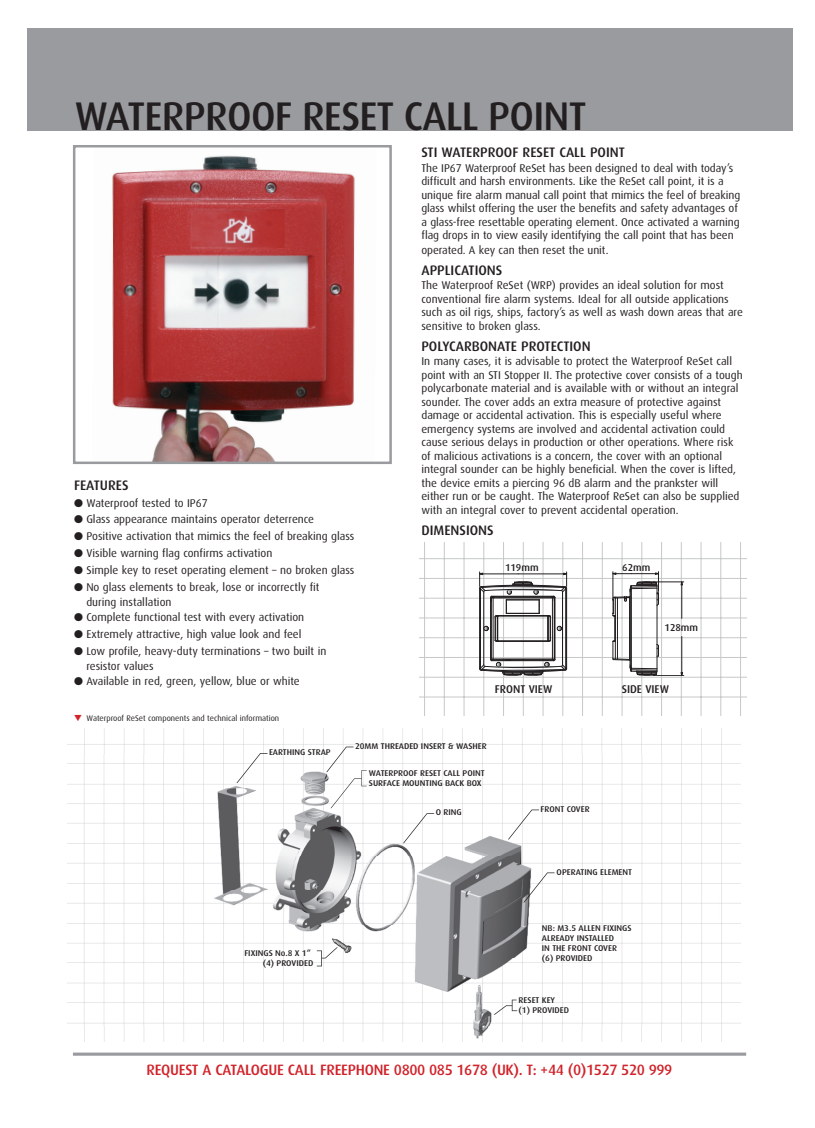
<style>
.page{position:relative;width:815px;height:1128px;background:#fff}
.page>*{position:absolute;margin:0;border:0;box-sizing:border-box;transform-origin:0 0}
.t1{font:500 40px "Dax";letter-spacing:-.015em;color:#231f20}
.t2{font:500 15px "Dax";letter-spacing:-.025em;color:#d1232a}
.t3{font:500 13.75px "Dax";color:#231f20}
.t4{font:11.25px/13.5px "Dax";color:#231f20}
.t5{font:500 11.25px "Dax";color:#231f20}
.t6{font:500 10px "Dax";color:#231f20}
.t7{font:500 8.38px/10px "Dax";color:#231f20;scale:1.05 1}
.t8{font:8.12px "Dax";color:#231f20}
.s1{color:#d1232a}
</style>
<div class="page">
<hr style="left:73px;top:1052px;width:673px;height:3px;background:#999b9e">
<div style="left:27px;top:28px;width:765px;height:103px;background:#999b9e"></div>
<img style="left:67px;top:728px;width:673px;height:313px">
<svg style="left:494px;top:999px;width:23px;height:15px"></svg>
<svg style="left:523px;top:872px;width:32px;height:30px"></svg>
<svg style="left:508px;top:809px;width:31px;height:30px"></svg>
<svg style="left:403px;top:813px;width:31px;height:30px"></svg>
<svg style="left:236px;top:753px;width:32px;height:30px"></svg>
<svg style="left:326px;top:746px;width:41px;height:62px"></svg>
<img style="left:330px;top:937px;width:24px;height:18px">
<svg style="left:317px;top:947px;width:21px;height:19px"></svg>
<img style="left:112px;top:155px;width:243px;height:306px">
<div style="left:73px;top:145px;width:319px;height:319px;border:2px solid #999b9e"></div>
<hr style="left:424px;top:543px;width:1px;height:172px;background:#c7c8ca">
<hr style="left:444px;top:543px;width:1px;height:172px;background:#c7c8ca">
<hr style="left:464px;top:543px;width:1px;height:172px;background:#c7c8ca">
<hr style="left:484px;top:543px;width:1px;height:172px;background:#c7c8ca">
<hr style="left:503px;top:543px;width:1px;height:172px;background:#c7c8ca">
<hr style="left:523px;top:543px;width:1px;height:172px;background:#c7c8ca">
<hr style="left:543px;top:543px;width:1px;height:172px;background:#c7c8ca">
<hr style="left:563px;top:543px;width:1px;height:172px;background:#c7c8ca">
<hr style="left:582px;top:543px;width:1px;height:172px;background:#c7c8ca">
<hr style="left:602px;top:543px;width:1px;height:172px;background:#c7c8ca">
<hr style="left:622px;top:543px;width:1px;height:172px;background:#c7c8ca">
<hr style="left:642px;top:543px;width:1px;height:172px;background:#c7c8ca">
<hr style="left:661px;top:543px;width:1px;height:172px;background:#c7c8ca">
<hr style="left:681px;top:543px;width:1px;height:172px;background:#c7c8ca">
<hr style="left:701px;top:543px;width:1px;height:172px;background:#c7c8ca">
<hr style="left:721px;top:543px;width:1px;height:172px;background:#c7c8ca">
<hr style="left:740px;top:543px;width:1px;height:172px;background:#c7c8ca">
<hr style="left:419px;top:696px;width:327px;height:1px;background:#c7c8ca">
<hr style="left:419px;top:677px;width:327px;height:1px;background:#c7c8ca">
<hr style="left:419px;top:657px;width:327px;height:1px;background:#c7c8ca">
<hr style="left:419px;top:637px;width:327px;height:1px;background:#c7c8ca">
<hr style="left:419px;top:617px;width:327px;height:1px;background:#c7c8ca">
<hr style="left:419px;top:598px;width:327px;height:1px;background:#c7c8ca">
<hr style="left:419px;top:578px;width:327px;height:1px;background:#c7c8ca">
<hr style="left:419px;top:558px;width:327px;height:1px;background:#c7c8ca">
<svg style="left:653px;top:582px;width:31px;height:1px"></svg>
<hr style="left:653px;top:581px;width:31px;height:1px;background:#231f20">
<hr style="left:653px;top:675px;width:31px;height:1px;background:#231f20">
<hr style="left:682px;top:582px;width:1px;height:36px;background:#231f20">
<hr style="left:682px;top:636px;width:1px;height:39px;background:#231f20">
<hr style="left:479px;top:588px;width:1px;height:80px;background:#231f20">
<hr style="left:480px;top:589px;width:1px;height:79px;background:#231f20">
<hr style="left:484px;top:592px;width:1px;height:73px;background:#231f20">
<hr style="left:490px;top:597px;width:1px;height:62px;background:#231f20">
<hr style="left:491px;top:598px;width:1px;height:61px;background:#231f20">
<hr style="left:493px;top:598px;width:1px;height:61px;background:#231f20">
<hr style="left:552px;top:598px;width:1px;height:61px;background:#231f20">
<hr style="left:554px;top:597px;width:1px;height:62px;background:#231f20">
<hr style="left:555px;top:597px;width:1px;height:62px;background:#231f20">
<hr style="left:562px;top:592px;width:1px;height:73px;background:#231f20">
<hr style="left:567px;top:588px;width:1px;height:80px;background:#e5e5e5">
<hr style="left:566px;top:588px;width:1px;height:80px;background:#231f20">
<svg style="left:479px;top:658px;width:88px;height:17px"></svg>
<svg style="left:479px;top:572px;width:89px;height:70px"></svg>
<svg style="left:611px;top:571px;width:49px;height:104px"></svg>
<h1 class="t1" style="left:75px;top:99px;width:513px">WATERPROOF RESET CALL POINT</h1>
<p class="t3" style="left:74px;top:479px;width:56px">FEATURES</p>
<p class="t4" style="left:74px;top:496px;width:135px">● Waterproof tested to IP67</p>
<p class="t4" style="left:74px;top:513px;width:241px">● Glass appearance maintains operator deterrence</p>
<p class="t4" style="left:74px;top:530px;width:282px">● Positive activation that mimics the feel of breaking glass</p>
<p class="t4" style="left:74px;top:547px;width:200px">● Visible warning flag confirms activation</p>
<p class="t4" style="left:74px;top:564px;width:282px">● Simple key to reset operating element – no broken glass</p>
<p class="t4" style="left:86px;top:580px;width:235px;line-height:15.1px;text-indent:-12px">● No glass elements to break, lose or incorrectly fit during installation</p>
<p class="t4" style="left:74px;top:611px;width:232px">● Complete functional test with every activation</p>
<p class="t4" style="left:74px;top:628px;width:229px">● Extremely attractive, high value look and feel</p>
<p class="t4" style="left:86px;top:644px;width:242px;line-height:15.1px;text-indent:-12px">● Low profile, heavy-duty terminations – two built in resistor values</p>
<p class="t4" style="left:74px;top:675px;width:227px">● Available in red, green, yellow, blue or white</p>
<p class="t8" style="left:74px;top:714px;width:207px"><span class="s1">▼</span> Waterproof ReSet components and technical information</p>
<p class="t3" style="left:421px;top:146px;width:205px">STI WATERPROOF RESET CALL POINT</p>
<p class="t4" style="left:421px;top:161px;width:320px">The IP67 Waterproof ReSet has been designed to deal with today’s difficult and harsh environments. Like the ReSet call point, it is a unique fire alarm manual call point that mimics the feel of breaking glass whilst offering the user the benefits and safety advantages of a glass-free resettable operating element. Once activated a warning flag drops in to view easily identifying the call point that has been operated. A key can then reset the unit.</p>
<p class="t3" style="left:421px;top:264px;width:82px">APPLICATIONS</p>
<p class="t4" style="left:421px;top:279px;width:323px">The Waterproof ReSet (WRP) provides an ideal solution for most conventional fire alarm systems. Ideal for all outside applications such as oil rigs, ships, factory’s as well as wash down areas that are sensitive to broken glass.</p>
<p class="t3" style="left:421px;top:340px;width:171px">POLYCARBONATE PROTECTION</p>
<p class="t4" style="left:421px;top:355px;width:323px">In many cases, it is advisable to protect the Waterproof ReSet call point with an STI Stopper II. The protective cover consists of a tough polycarbonate material and is available with or without an integral sounder. The cover adds an extra measure of protective against damage or accidental activation. This is especially useful where emergency systems are involved and accidental activation could cause serious delays in production or other operations. Where risk of malicious activations is a concern, the cover with an optional integral sounder can be highly beneficial. When the cover is lifted, the device emits a piercing 96 dB alarm and the prankster will either run or be caught. The Waterproof ReSet can also be supplied with an integral cover to prevent accidental operation.</p>
<p class="t3" style="left:421px;top:524px;width:74px">DIMENSIONS</p>
<p class="t6" style="left:505px;top:564px;width:35px">119mm</p>
<p class="t6" style="left:622px;top:564px;width:30px">62mm</p>
<p class="t6" style="left:665px;top:623px;width:35px">128mm</p>
<p class="t5" style="left:495px;top:684px;width:59px">FRONT VIEW</p>
<p class="t5" style="left:622px;top:684px;width:49px">SIDE VIEW</p>
<p class="t7" style="left:269px;top:748px;width:60px">EARTHING STRAP</p>
<p class="t7" style="left:355px;top:741px;width:127px">20MM THREADED INSERT &amp; WASHER</p>
<p class="t7" style="left:369px;top:768px;width:112px">WATERPROOF RESET CALL POINT<br>SURFACE MOUNTING BACK BOX</p>
<p class="t7" style="left:436px;top:808px;width:26px">O RING</p>
<p class="t7" style="left:244px;top:948px;width:67px;text-align:right">FIXINGS No.8 X 1” (4) PROVIDED</p>
<p class="t7" style="left:541px;top:804px;width:48px">FRONT COVER</p>
<p class="t7" style="left:557px;top:868px;width:73px">OPERATING ELEMENT</p>
<p class="t7" style="left:542px;top:923px;width:87px">NB: M3.5 ALLEN FIXINGS<br>ALREADY INSTALLED<br>IN THE FRONT COVER<br>(6) PROVIDED</p>
<p class="t7" style="left:519px;top:996px;width:50px">RESET KEY<br>(1) PROVIDED</p>
<h2 class="t2" style="left:147px;top:1063px;width:527px">REQUEST A CATALOGUE CALL FREEPHONE 0800 085 1678 (UK). T: +44 (0)1527 520 999</h2>
</div>
